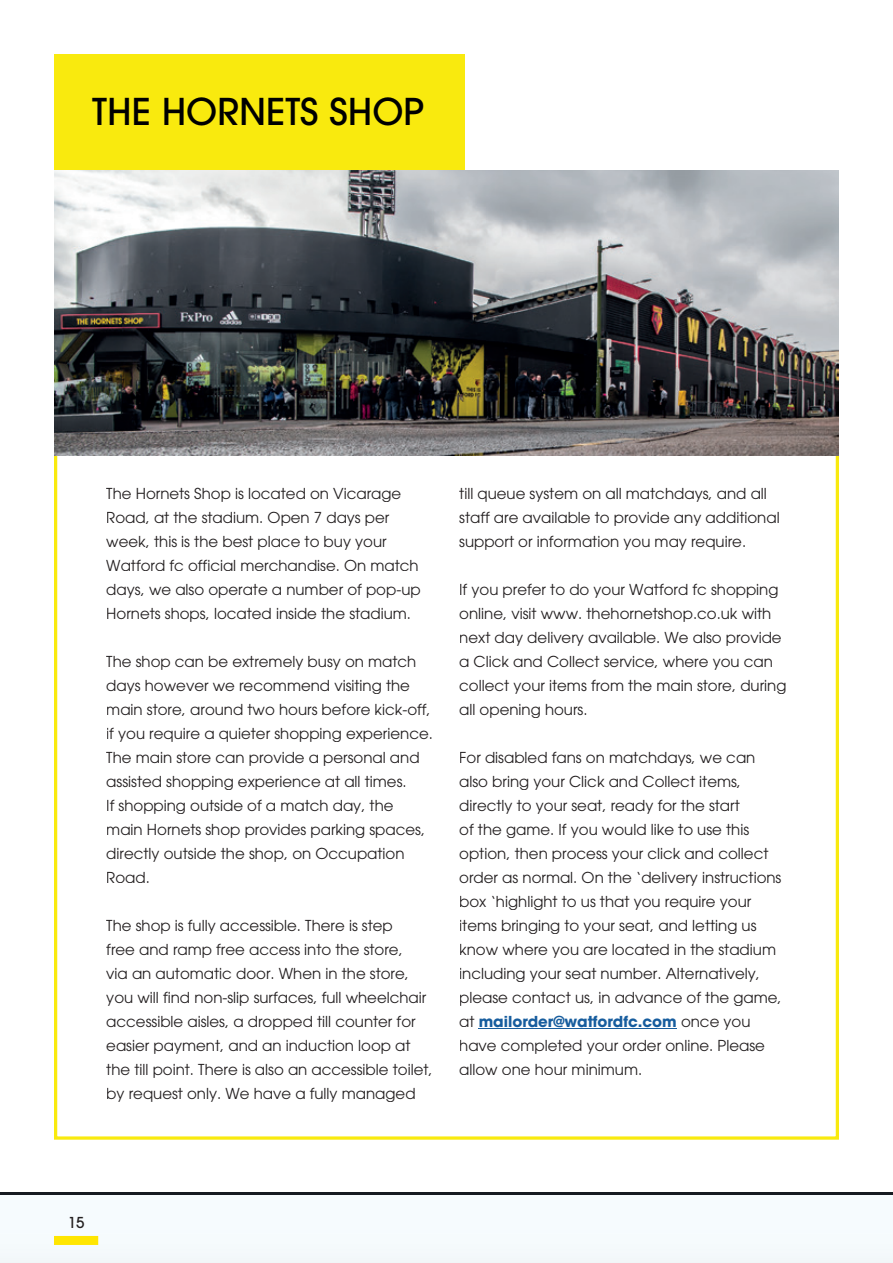
<style>
.page{position:relative;width:893px;height:1263px;background:#fff}
.page>*{position:absolute;margin:0;border:0;box-sizing:border-box;transform-origin:0 0}
.t1{font:500 36.75px "ITC Avant Garde Pro";color:#000}
.t2{font:15px/24px "ITC Avant Garde Pro";color:#231f20}
.t3{font:500 15px "ITC Avant Garde Pro";color:#231f20}
.s1{font-weight:700;color:#175d9e}
</style>
<div class="page">
<hr style="left:479px;top:1028px;width:198px;height:1px;background:#175d9e">
<div style="left:54px;top:54px;width:411px;height:115px;background:#f9ea0e"></div>
<img style="left:54px;top:170px;width:785px;height:286px">
<hr style="left:0;top:1192px;width:893px;height:3px;background:#161b21">
<div style="left:0;top:1196px;width:893px;height:67px;background:#f6fbfe"></div>
<div style="left:54px;top:1236px;width:44px;height:9px;background:#ffe601"></div>
<h1 class="t1" style="left:92px;top:88px;width:333px">THE HORNETS SHOP</h1>
<p class="t2" style="left:106px;top:481px;width:316px">The Hornets Shop is located on Vicarage Road, at the stadium. Open 7 days per week, this is the best place to buy your Watford fc official merchandise. On match days, we also operate a number of pop-up Hornets shops, located inside the stadium.</p>
<p class="t2" style="left:106px;top:649px;width:328px">The shop can be extremely busy on match days however we recommend visiting the main store, around two hours before kick-off, if you require a quieter shopping experience.<br>The main store can provide a personal and assisted shopping experience at all times.<br>If shopping outside of a match day, the main Hornets shop provides parking spaces, directly outside the shop, on Occupation Road.</p>
<p class="t2" style="left:106px;top:913px;width:328px">The shop is fully accessible. There is step<br>free and ramp free access into the store,<br>via an automatic door. When in the store, you will find non-slip surfaces, full wheelchair accessible aisles, a dropped till counter for easier payment, and an induction loop at the till point. There is also an accessible toilet, by request only. We have a fully managed</p>
<p class="t2" style="left:459px;top:481px;width:322px">till queue system on all matchdays, and all staff are available to provide any additional support or information you may require.</p>
<p class="t2" style="left:459px;top:577px;width:329px">If you prefer to do your Watford fc shopping online, visit www. thehornetshop.co.uk with next day delivery available. We also provide a Click and Collect service, where you can collect your items from the main store, during all opening hours.</p>
<p class="t2" style="left:459px;top:745px;width:324px">For disabled fans on matchdays, we can also bring your Click and Collect items, directly to your seat, ready for the start<br>of the game. If you would like to use this option, then process your click and collect order as normal. On the ‘delivery instructions box ‘highlight to us that you require your items bringing to your seat, and letting us know where you are located in the stadium including your seat number. Alternatively, please contact us, in advance of the game, at <span class="s1">mailorder@watfordfc.com</span> once you have completed your order online. Please allow one hour minimum.</p>
<p class="t3" style="left:68px;top:1213px;width:18px">15</p>
</div>
